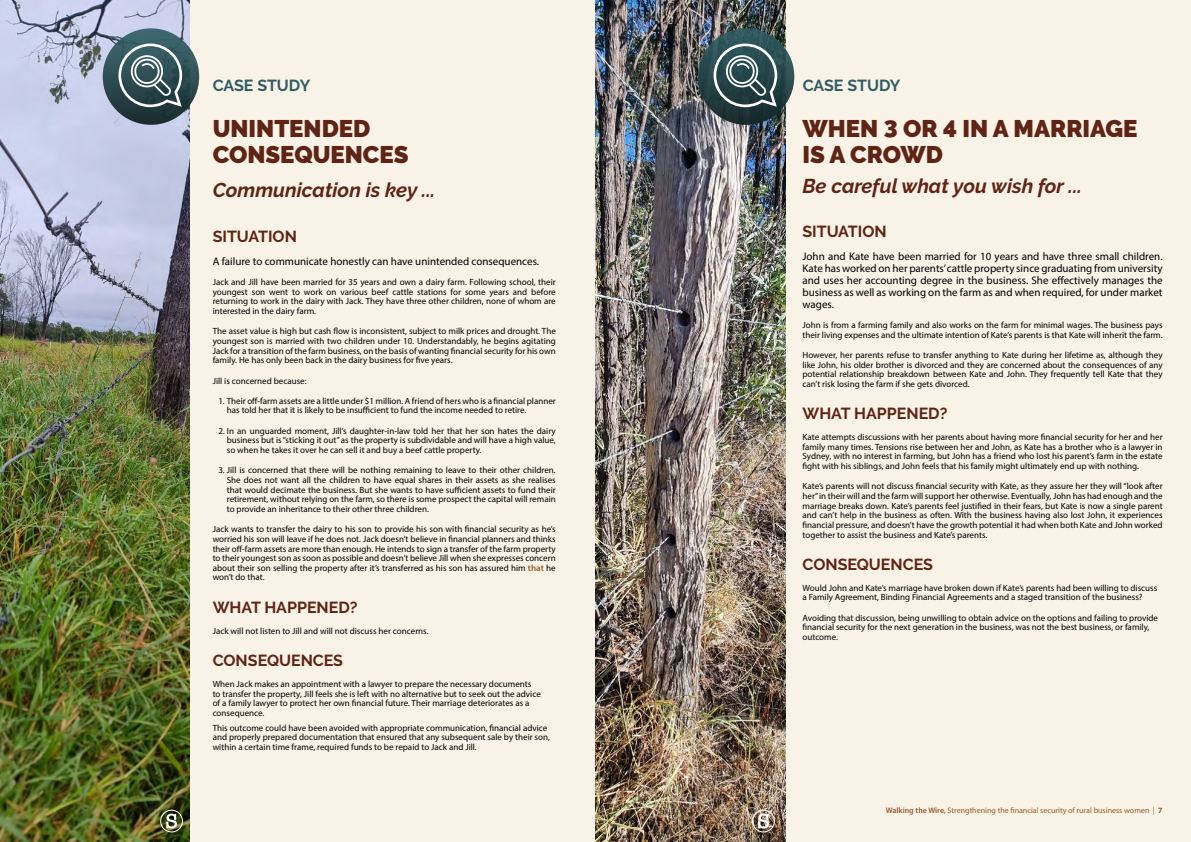
<style>
.page{position:relative;width:1191px;height:842px;background:#fff}
.page>*{position:absolute;margin:0;border:0;box-sizing:border-box;transform-origin:0 0}
.Heading_1{font:900 24px/25.7px "Raleway";color:#5f2414}
.Heading_1-2{font:italic 700 20px "Raleway";color:#5f2414}
.Heading_1-3{font:700 16px "Raleway";color:#5f2414}
.Heading_-_Steps__b{font:700 16px "Raleway";letter-spacing:-.005em;color:#2f5d63}
.Paragraph_1{font:11px/11.8px "Myriad Pro";color:#000;text-align:justify}
.Paragraph_1-2{font:9px/9.6px "Myriad Pro";color:#000;text-align:justify}
.t1{font:8px "Myriad Pro";color:#9a5a2b}
.s1{font-weight:600;color:#9a5a2b}
.s2{font-weight:600}
.s3{font-weight:700}
</style>
<div class="page">
<div style="left:595px;top:0;width:596px;height:842px;background:#f8f2e7"></div>
<div style="left:0;top:0;width:595px;height:842px;background:#f8f2e7"></div>
<img style="left:0;top:0;width:190px;height:842px">
<svg style="left:103px;top:28px;width:96px;height:97px;background:#2f4d52"></svg>
<svg style="left:117px;top:42px;width:67px;height:67px;background:#587176"></svg>
<img style="left:595px;top:0;width:190px;height:842px">
<svg style="left:698px;top:28px;width:96px;height:97px;background:#274448"></svg>
<svg style="left:712px;top:42px;width:67px;height:67px;background:#526c6f"></svg>
<div style="left:752px;top:810px;width:23px;height:22px;border:1px solid #fff;border-radius:50%"></div>
<svg style="left:758px;top:814px;width:11px;height:14px"></svg>
<div style="left:160px;top:810px;width:23px;height:22px;border:1px solid #fff;border-radius:50%"></div>
<svg style="left:166px;top:814px;width:11px;height:14px"></svg>
<p class="Heading_-_Steps__b" style="left:213px;top:76px;width:99px">CASE STUDY</p>
<p class="Heading_1" style="left:213px;top:116px;width:197px">UNINTENDED<br>CONSEQUENCES</p>
<p class="Heading_1-2" style="left:213px;top:179px;width:224px">Communication is key ...</p>
<p class="Heading_1-3" style="left:213px;top:227px;width:86px">SITUATION</p>
<p class="Paragraph_1" style="left:213px;top:255px;width:328px">A failure to communicate honestly can have unintended consequences.</p>
<p class="Paragraph_1-2" style="left:213px;top:277px;width:345px">Jack and Jill have been married for 35 years and own a dairy farm. Following school, their youngest son went to work on various beef cattle stations for some years and before returning to work in the dairy with Jack. They have three other children, none of whom are interested in the dairy farm.</p>
<p class="Paragraph_1-2" style="left:213px;top:326px;width:345px">The asset value is high but cash flow is inconsistent, subject to milk prices and drought. The youngest son is married with two children under 10. Understandably, he begins agitating Jack for a transition of the farm business, on the basis of wanting financial security for his own family. He has only been back in the dairy business for five years.</p>
<p class="Paragraph_1-2" style="left:213px;top:376px;width:95px">Jill is concerned because:</p>
<p class="Paragraph_1-2" style="left:227px;top:396px;width:330px;text-indent:-9px">1. Their off-farm assets are a little under $1 million. A friend of hers who is a financial planner has told her that it is likely to be insufficient to fund the income needed to retire.</p>
<p class="Paragraph_1-2" style="left:227px;top:426px;width:330px;text-indent:-9px">2. In an unguarded moment, Jill’s daughter-in-law told her that her son hates the dairy business but is “sticking it out” as the property is subdividable and will have a high value, so when he takes it over he can sell it and buy a beef cattle property.</p>
<p class="Paragraph_1-2" style="left:227px;top:465px;width:330px;text-indent:-9px">3. Jill is concerned that there will be nothing remaining to leave to their other children.<br>She does not want all the children to have equal shares in their assets as she realises that would decimate the business. But she wants to have sufficient assets to fund their retirement, without relying on the farm, so there is some prospect the capital will remain to provide an inheritance to their other three children.</p>
<p class="Paragraph_1-2" style="left:213px;top:524px;width:344px">Jack wants to transfer the dairy to his son to provide his son with financial security as he’s worried his son will leave if he does not. Jack doesn’t believe in financial planners and thinks their off-farm assets are more than enough. He intends to sign a transfer of the farm property to their youngest son as soon as possible and doesn’t believe Jill when she expresses concern about their son selling the property after it’s transferred as his son has assured him <span class="s1">that</span> he won’t do that.</p>
<p class="Heading_1-3" style="left:213px;top:598px;width:146px">WHAT HAPPENED?</p>
<p class="Paragraph_1-2" style="left:213px;top:626px;width:217px">Jack will not listen to Jill and will not discuss her concerns.</p>
<p class="Heading_1-3" style="left:213px;top:651px;width:132px">CONSEQUENCES</p>
<p class="Paragraph_1-2" style="left:213px;top:679px;width:330px;text-align:left">When Jack makes an appointment with a lawyer to prepare the necessary documents to transfer the property, Jill feels she is left with no alternative but to seek out the advice of a family lawyer to protect her own financial future. Their marriage deteriorates as a consequence.</p>
<p class="Paragraph_1-2" style="left:213px;top:723px;width:339px;text-align:left">This outcome could have been avoided with appropriate communication, financial advice and properly prepared documentation that ensured that any subsequent sale by their son, within a certain time frame, required funds to be repaid to Jack and Jill.</p>
<p class="Heading_-_Steps__b" style="left:802px;top:76px;width:99px">CASE STUDY</p>
<p class="Heading_1" style="left:802px;top:116px;width:336px">WHEN 3 OR 4 IN A MARRIAGE<br>IS A CROWD</p>
<p class="Heading_1-2" style="left:802px;top:174px;width:281px">Be careful what you wish for ...</p>
<p class="Heading_1-3" style="left:802px;top:223px;width:86px">SITUATION</p>
<p class="Paragraph_1" style="left:802px;top:251px;width:362px">John and Kate have been married for 10 years and have three small children.<br>Kate has worked on her parents’ cattle property since graduating from university and uses her accounting degree in the business. She effectively manages the business as well as working on the farm as and when required, for under market wages.</p>
<p class="Paragraph_1-2" style="left:802px;top:320px;width:362px">John is from a farming family and also works on the farm for minimal wages. The business pays their living expenses and the ultimate intention of Kate’s parents is that Kate will inherit the farm.</p>
<p class="Paragraph_1-2" style="left:802px;top:350px;width:362px">However, her parents refuse to transfer anything to Kate during her lifetime as, although they like John, his older brother is divorced and they are concerned about the consequences of any potential relationship breakdown between Kate and John. They frequently tell Kate that they can’t risk losing the farm if she gets divorced.</p>
<p class="Heading_1-3" style="left:802px;top:404px;width:146px">WHAT HAPPENED?</p>
<p class="Paragraph_1-2" style="left:802px;top:432px;width:362px">Kate attempts discussions with her parents about having more financial security for her and her family many times. Tensions rise between her and John, as Kate has a brother who is a lawyer in Sydney, with no interest in farming, but John has a friend who lost his parent’s farm in the estate fight with his siblings, and John feels that his family might ultimately end up with nothing.</p>
<p class="Paragraph_1-2" style="left:802px;top:481px;width:362px">Kate’s parents will not discuss financial security with Kate, as they assure her they will “look after her” in their will and the farm will support her otherwise. Eventually, John has had enough and the marriage breaks down. Kate’s parents feel justified in their fears, but Kate is now a single parent and can’t help in the business as often. With the business having also lost John, it experiences financial pressure, and doesn’t have the growth potential it had when both Kate and John worked together to assist the business and Kate’s parents.</p>
<p class="Heading_1-3" style="left:802px;top:555px;width:132px">CONSEQUENCES</p>
<p class="Paragraph_1-2" style="left:802px;top:583px;width:356px">Would John and Kate’s marriage have broken down if Kate’s parents had been willing to discuss a Family Agreement, Binding Financial Agreements and a staged transition of the business?</p>
<p class="Paragraph_1-2" style="left:802px;top:613px;width:357px;text-align:left">Avoiding that discussion, being unwilling to obtain advice on the options and failing to provide financial security for the next generation in the business, was not the best business, or family, outcome.</p>
<p class="t1" style="left:885px;top:805px;width:278px"><span class="s2">Walking the Wire,</span> Strengthening the financial security of rural business women | <span class="s3">7</span></p>
</div>
